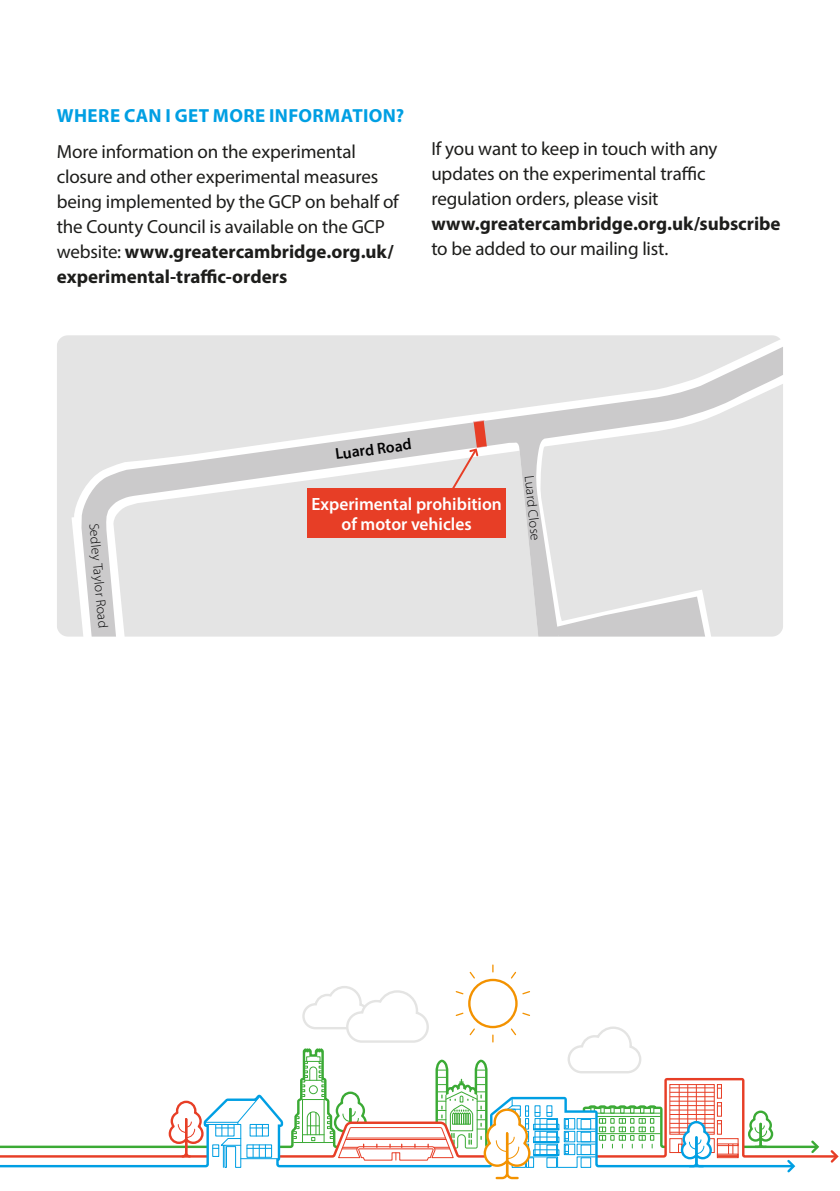
<style>
.page{position:relative;width:840px;height:1191px;background:#fff}
.page>*{position:absolute;margin:0;border:0;box-sizing:border-box;transform-origin:0 0}
.t1{font:19px/25px "Myriad Pro";letter-spacing:-.01em;color:#1d1d1b}
.t2{font:700 19px "Myriad Pro";color:#1d1d1b}
.t3{font:700 19px "Myriad Pro";letter-spacing:.02em;color:#009fe3}
.t4{font:600 17.8px/19.8px "Myriad Pro";color:#fff;text-align:center}
.t5{font:600 15.8px "Myriad Pro";color:#020203}
.t6{font:300 13.6px "Myriad Pro";color:#020203}
.s1{font-weight:700}
</style>
<div class="page">
<div style="left:669px;top:1084px;width:45px;height:50px;border:1px solid #e73e26"></div>
<div style="left:716px;top:1084px;width:5px;height:14px;border:1px solid #e73e26"></div>
<hr style="left:669px;top:1087px;width:44px;height:1px;background:#e73e26">
<hr style="left:704px;top:1084px;width:1px;height:50px;background:#e73e26">
<hr style="left:695px;top:1084px;width:1px;height:50px;background:#e73e26">
<hr style="left:687px;top:1084px;width:1px;height:50px;background:#e73e26">
<hr style="left:678px;top:1084px;width:1px;height:50px;background:#e73e26">
<svg style="left:257px;top:1089px;width:488px;height:8px"></svg>
<svg style="left:0;top:1097px;width:839px;height:71px"></svg>
<hr style="left:206px;top:1124px;width:32px;height:1px;background:#009fe3">
<hr style="left:206px;top:1122px;width:32px;height:1px;background:#009fe3">
<div style="left:246px;top:1144px;width:26px;height:13px;border:1px solid #009fe3"></div>
<hr style="left:241px;top:1158px;width:36px;height:1px;background:#009fe3">
<svg style="left:213px;top:1096px;width:58px;height:72px"></svg>
<div style="left:212px;top:1144px;width:7px;height:12px;border:1px solid #009fe3"></div>
<svg style="left:784px;top:1157px;width:12px;height:16px"></svg>
<svg style="left:679px;top:1119px;width:58px;height:49px"></svg>
<svg style="left:293px;top:965px;width:360px;height:215px"></svg>
<div style="left:57px;top:335px;width:723px;height:301px;background:#e4e4e4"></div>
<svg style="left:81px;top:347px;width:701px;height:289px;background:#e2e2e2"></svg>
<svg style="left:540px;top:384px;width:242px;height:252px;background:#e3e2e3"></svg>
<svg style="left:555px;top:596px;width:150px;height:40px;background:#d8d7d8"></svg>
<svg style="left:446px;top:421px;width:40px;height:67px;background:#e1c9c7"></svg>
<div style="left:307px;top:488px;width:198px;height:50px;background:#e73e26"></div>
<p class="t3" style="left:57px;top:103px;width:348px">WHERE CAN I GET MORE INFORMATION?</p>
<p class="t1" style="left:57px;top:139px;width:343px">More information on the experimental closure and other experimental measures being implemented by the GCP on behalf of the County Council is available on the GCP website: <span class="s1">www.greatercambridge.org.uk/ experimental-traffic-orders</span></p>
<p class="t1" style="left:431px;top:136px;width:287px">If you want to keep in touch with any updates on the experimental traffic regulation orders, please visit</p>
<p class="t2" style="left:431px;top:211px;width:350px">www.greatercambridge.org.uk/subscribe</p>
<p class="t1" style="left:431px;top:236px;width:238px">to be added to our mailing list.</p>
<p class="t6" style="left:102px;top:522px;width:107px;rotate:85deg">Sedley Taylor Road</p>
<p class="t5" style="left:334px;top:444px;width:78px;rotate:-8deg">Luard Road</p>
<p class="t4" style="left:311px;top:494px;width:192px">Experimental prohibition of motor vehicles</p>
<p class="t6" style="left:537px;top:474px;width:67px;rotate:84deg">Luard Close</p>
</div>
